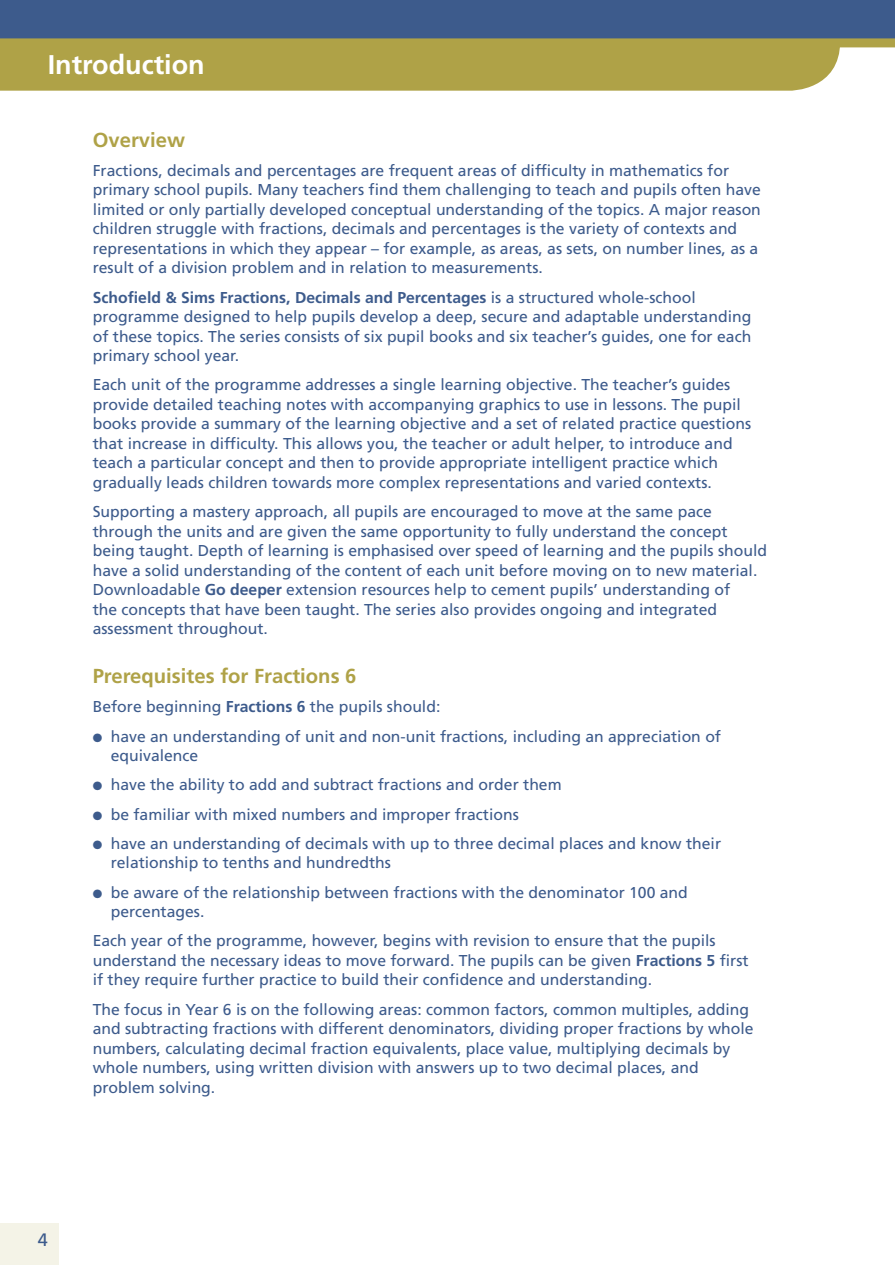
<style>
.page{position:relative;width:895px;height:1265px;background:#fff}
.page>*{position:absolute;margin:0;border:0;box-sizing:border-box;transform-origin:0 0}
.t1{font:700 27px "Frutiger LT Std";color:#fff}
.t2{font:700 20.25px "Frutiger LT Std";color:#afa247}
.t3{font:18px "Frutiger LT Std";color:#3d5b8c}
.t4{font:15.75px/19.5px "Frutiger LT Std";color:#3d5b8c}
.s1{font-weight:700}
</style>
<div class="page">
<div style="left:0;top:1223px;width:58px;height:41px;background:#f4f3e7"></div>
<div style="left:0;top:47px;width:840px;height:44px;background:#afa247"></div>
<div style="left:0;top:0;width:894px;height:44px;background:#3d5b8c"></div>
<div style="left:0;top:38px;width:894px;height:9px;background:#afa247"></div>
<h1 class="t1" style="left:48px;top:49px;width:159px">Introduction</h1>
<p class="t2" style="left:93px;top:128px;width:94px">Overview</p>
<p class="t4" style="left:93px;top:161px;width:669px">Fractions, decimals and percentages are frequent areas of difficulty in mathematics for primary school pupils. Many teachers find them challenging to teach and pupils often have limited or only partially developed conceptual understanding of the topics. A major reason children struggle with fractions, decimals and percentages is the variety of contexts and representations in which they appear – for example, as areas, as sets, on number lines, as a result of a division problem and in relation to measurements.</p>
<p class="t4" style="left:93px;top:287px;width:660px"><span class="s1">Schofield &amp; Sims Fractions, Decimals and Percentages</span> is a structured whole-school programme designed to help pupils develop a deep, secure and adaptable understanding of these topics. The series consists of six pupil books and six teacher’s guides, one for each primary school year.</p>
<p class="t4" style="left:93px;top:375px;width:660px">Each unit of the programme addresses a single learning objective. The teacher’s guides provide detailed teaching notes with accompanying graphics to use in lessons. The pupil books provide a summary of the learning objective and a set of related practice questions that increase in difficulty. This allows you, the teacher or adult helper, to introduce and teach a particular concept and then to provide appropriate intelligent practice which gradually leads children towards more complex representations and varied contexts.</p>
<p class="t4" style="left:93px;top:502px;width:675px">Supporting a mastery approach, all pupils are encouraged to move at the same pace through the units and are given the same opportunity to fully understand the concept being taught. Depth of learning is emphasised over speed of learning and the pupils should have a solid understanding of the content of each unit before moving on to new material.<br>Downloadable <span class="s1">Go deeper</span> extension resources help to cement pupils’ understanding of<br>the concepts that have been taught. The series also provides ongoing and integrated assessment throughout.</p>
<p class="t2" style="left:93px;top:664px;width:265px">Prerequisites for Fractions 6</p>
<p class="t4" style="left:93px;top:697px;width:349px">Before beginning <span class="s1">Fractions 6</span> the pupils should:</p>
<p class="t4" style="left:111px;top:726px;width:611px;text-indent:-18px">● have an understanding of unit and non-unit fractions, including an appreciation of equivalence</p>
<p class="t4" style="left:93px;top:775px;width:470px">● have the ability to add and subtract fractions and order them</p>
<p class="t4" style="left:93px;top:804px;width:427px">● be familiar with mixed numbers and improper fractions</p>
<p class="t4" style="left:111px;top:833px;width:612px;text-indent:-18px">● have an understanding of decimals with up to three decimal places and know their relationship to tenths and hundredths</p>
<p class="t4" style="left:111px;top:882px;width:578px;text-indent:-18px">● be aware of the relationship between fractions with the denominator 100 and percentages.</p>
<p class="t4" style="left:93px;top:931px;width:657px">Each year of the programme, however, begins with revision to ensure that the pupils understand the necessary ideas to move forward. The pupils can be given <span class="s1">Fractions 5</span> first if they require further practice to build their confidence and understanding.</p>
<p class="t4" style="left:93px;top:999px;width:662px">The focus in Year 6 is on the following areas: common factors, common multiples, adding and subtracting fractions with different denominators, dividing proper fractions by whole numbers, calculating decimal fraction equivalents, place value, multiplying decimals by whole numbers, using written division with answers up to two decimal places, and problem solving.</p>
<p class="t3" style="left:38px;top:1229px;width:12px">4</p>
</div>
